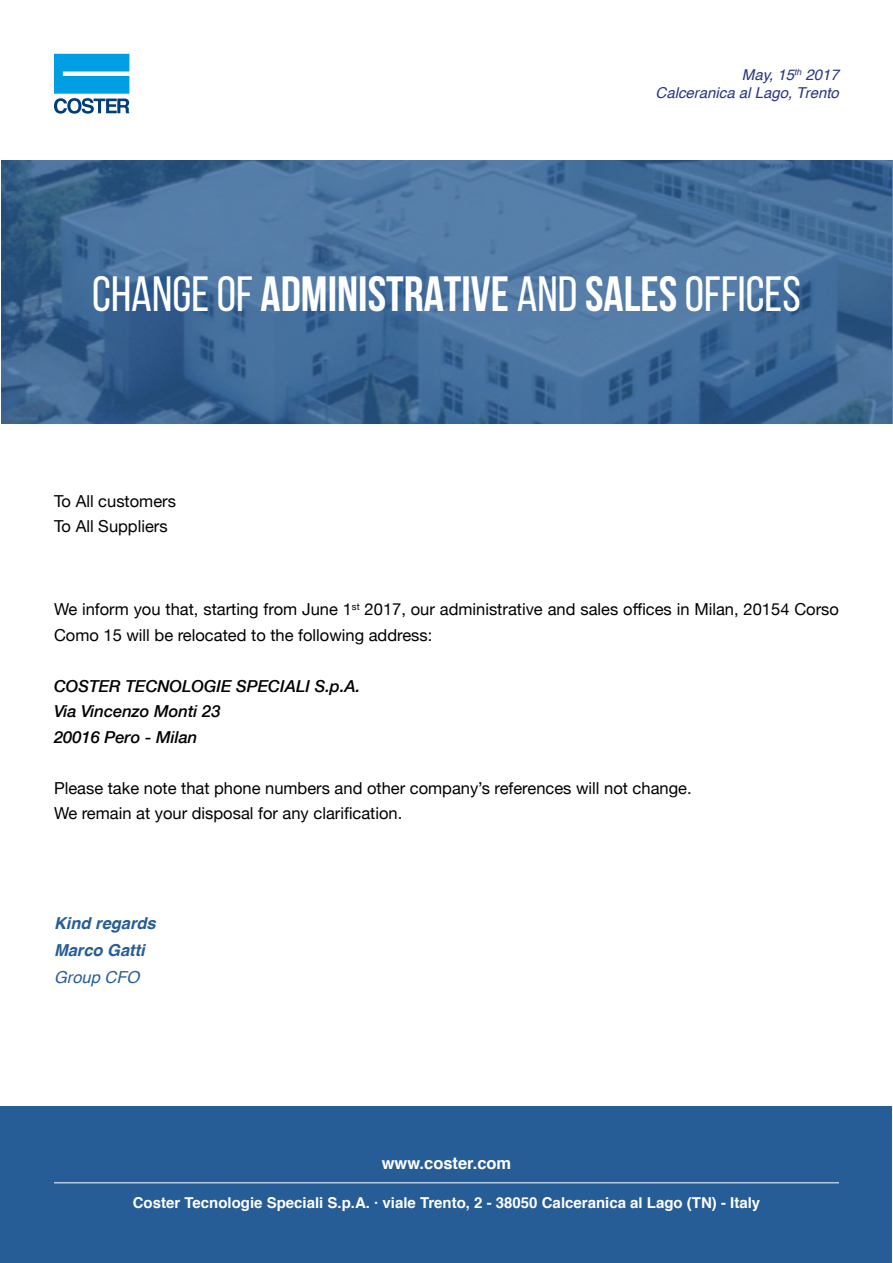
<style>
.page{position:relative;width:893px;height:1263px;background:#fff}
.page>*{position:absolute;margin:0;border:0;box-sizing:border-box;transform-origin:0 0}
.t1{font:700 49.5px "Bebas Neue";color:#fff}
.t2{font:16.5px/25.5px "Helvetica Neue";color:#000}
.t3{font:italic 500 16.5px/25.5px "Helvetica Neue";color:#000}
.t4{font:italic 700 16.5px/27px "Helvetica";color:#275d96}
.t5{font:700 16.5px "Helvetica";color:#fff}
.t6{font:italic 16.5px "Helvetica";color:#275d96}
.t7{font:700 15px "Helvetica";color:#fff}
.t8{font:italic 15px/18px "Helvetica";color:#283583;text-align:right}
.s1{font-weight:400}
</style>
<div class="page">
<svg style="left:1px;top:160px;width:891px;height:264px;background:#446d99"></svg>
<div style="left:1px;top:1106px;width:891px;height:157px;background:#275d96"></div>
<svg style="left:54px;top:54px;width:75px;height:60px"></svg>
<hr style="left:54px;top:1182px;width:785px;height:1px;background:#fff">
<p class="t8" style="left:655px;top:66px;width:185px">May, 15<sup>th</sup> 2017<br>Calceranica al Lago, Trento</p>
<h1 class="t1" style="left:92px;top:266px;width:710px"><span class="s1">CHANGE OF</span> ADMINISTRATIVE <span class="s1">AND</span> SALES <span class="s1">OFFICES</span></h1>
<p class="t2" style="left:54px;top:489px;width:123px">To All customers<br>To All Suppliers</p>
<p class="t2" style="left:54px;top:598px;width:786px">We inform you that, starting from June 1<sup>st</sup> 2017, our administrative and sales offices in Milan, 20154 Corso<br>Como 15 will be relocated to the following address:</p>
<p class="t3" style="left:54px;top:672px;width:308px">COSTER TECNOLOGIE SPECIALI S.p.A.<br>Via Vincenzo Monti 23<br>20016 Pero - Milan</p>
<p class="t2" style="left:54px;top:776px;width:639px">Please take note that phone numbers and other company’s references will not change.<br>We remain at your disposal for any clarification.</p>
<p class="t4" style="left:54px;top:910px;width:103px">Kind regards<br>Marco Gatti</p>
<p class="t6" style="left:54px;top:964px;width:87px">Group CFO</p>
<p class="t5" style="left:382px;top:1150px;width:131px">www.coster.com</p>
<p class="t7" style="left:133px;top:1191px;width:629px">Coster Tecnologie Speciali S.p.A. · viale Trento, 2 - 38050 Calceranica al Lago (TN) - Italy</p>
</div>
